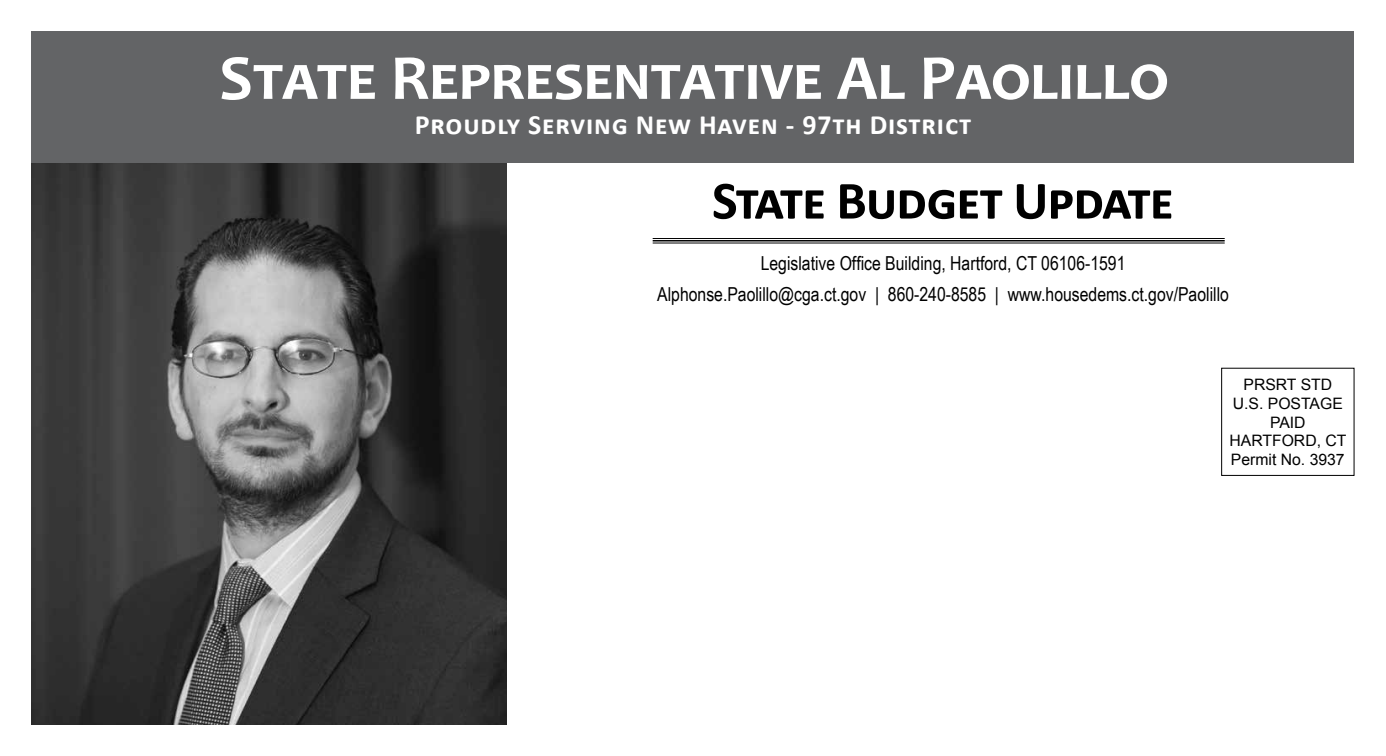
<style>
.page{position:relative;width:1386px;height:756px;background:#fff}
.page>*{position:absolute;margin:0;border:0;box-sizing:border-box;transform-origin:0 0}
.t1{font:700 64.75px "Candara";letter-spacing:.055em;color:#fff}
.t2{font:700 54.25px "Calibri";letter-spacing:-.02em;color:#000}
.t3{font:700 28px "Calibri";letter-spacing:.03em;color:#fff}
.t4{font:19.25px/31.5px "Arial Narrow";color:#000;text-align:center}
.t5{font:15.75px/18.9px "Arial";color:#000;text-align:center}
</style>
<div class="page">
<img style="left:32px;top:163px;width:475px;height:561px">
<div style="left:32px;top:32px;width:1322px;height:131px;background:#636466"></div>
<div style="left:1221px;top:368px;width:133px;height:108px;border:1px solid #000"></div>
<hr style="left:653px;top:238px;width:572px;height:1px;background:#000">
<hr style="left:653px;top:240px;width:572px;height:2px;background:#000">
<hr style="left:653px;top:243px;width:572px;height:1px;background:#000">
<h1 class="t1" style="left:219px;top:37px;width:951px">State Representative Al Paolillo</h1>
<h3 class="t3" style="left:415px;top:106px;width:558px">Proudly Serving New Haven - 97th District</h3>
<h2 class="t2" style="left:712px;top:166px;width:463px">State Budget Update</h2>
<p class="t4" style="left:657px;top:247px;width:573px">Legislative Office Building, Hartford, CT 06106-1591<br>Alphonse.Paolillo@cga.ct.gov | 860-240-8585 | www.housedems.ct.gov/Paolillo</p>
<p class="t5" style="left:1230px;top:375px;width:118px">PRSRT STD<br>U.S. POSTAGE<br>PAID<br>HARTFORD, CT<br>Permit No. 3937</p>
</div>
